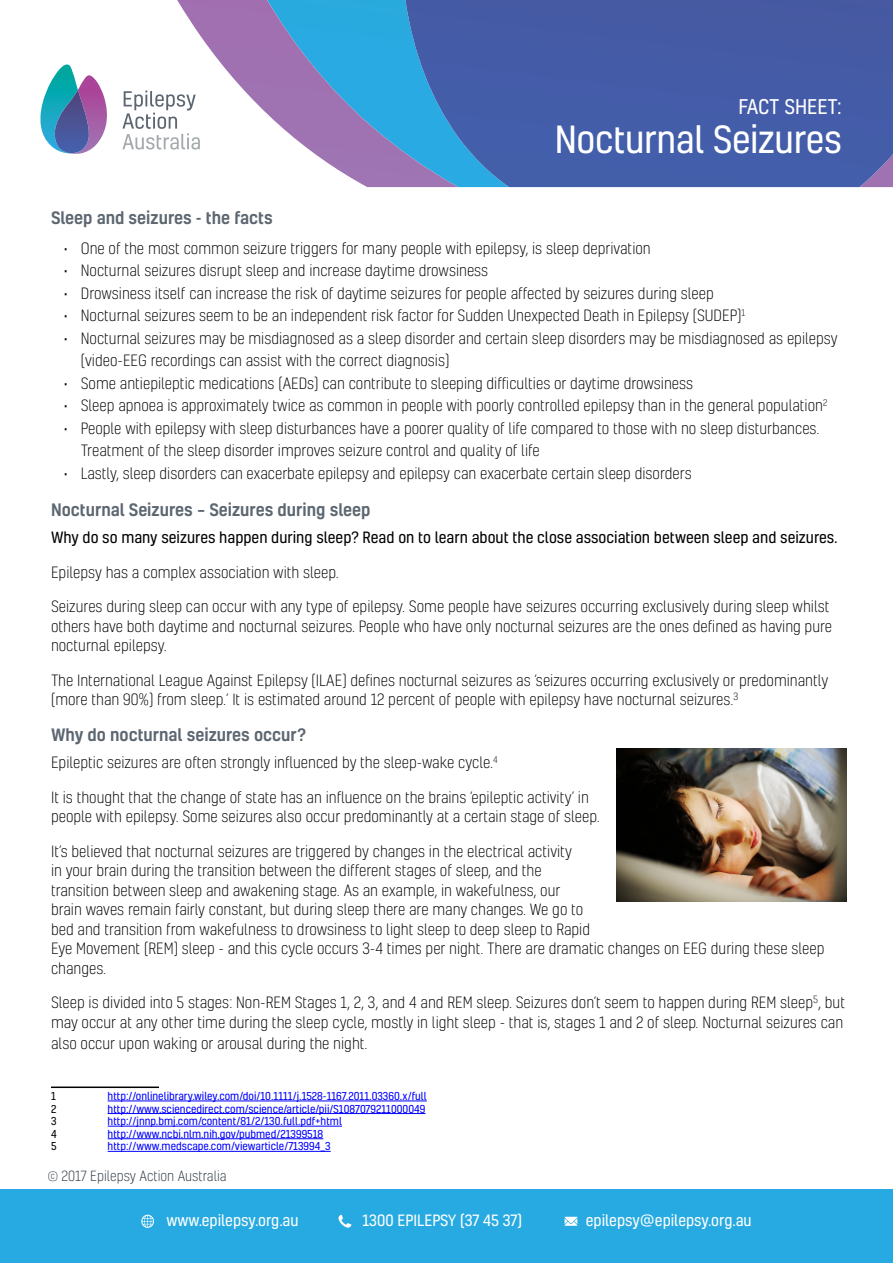
<style>
.page{position:relative;width:893px;height:1263px;background:#fff}
.page>*{position:absolute;margin:0;border:0;box-sizing:border-box;transform-origin:0 0}
.t1{font:36px "Kelson";letter-spacing:-.01em;color:#fff}
.t2{font:19.5px "Kelson";letter-spacing:-.015em;color:#fff}
.t3{font:500 16.5px "Kelson";color:#5d6771}
.t4{font:300 15px/19.5px "Kelson";color:#000}
.t5{font:15px "Kelson";color:#000}
.t6{font:15px "Kelson";color:#fff}
.t7{font:300 13.5px "Kelson";color:#29333d}
.t8{font:10.5px "Kelson";color:#00f}
.t9{font:10.5px "Kelson";color:#000}
</style>
<div class="page">
<div style="left:0;top:1190px;width:893px;height:73px;background:#27aae1"></div>
<svg style="left:141px;top:1215px;width:13px;height:13px"></svg>
<svg style="left:565px;top:1217px;width:12px;height:9px"></svg>
<svg style="left:338px;top:1215px;width:13px;height:12px"></svg>
<div style="left:617px;top:0;width:276px;height:187px;background:#445ba7"></div>
<img style="left:191px;top:0;width:426px;height:187px">
<svg style="left:40px;top:64px;width:67px;height:90px"></svg>
<img style="left:54px;top:90px;width:36px;height:63px">
<svg style="left:122px;top:91px;width:78px;height:59px"></svg>
<hr style="left:51px;top:1086px;width:108px;height:2px;background:#000">
<hr style="left:108px;top:1101px;width:319px;height:1px;background:#00f">
<hr style="left:108px;top:1113px;width:317px;height:1px;background:#00f">
<hr style="left:108px;top:1126px;width:234px;height:1px;background:#00f">
<hr style="left:108px;top:1138px;width:215px;height:1px;background:#00f">
<hr style="left:108px;top:1151px;width:223px;height:1px;background:#00f">
<img style="left:617px;top:748px;width:229px;height:153px">
<h2 class="t2" style="left:738px;top:93px;width:105px">FACT SHEET:</h2>
<h1 class="t1" style="left:555px;top:115px;width:289px">Nocturnal Seizures</h1>
<p class="t3" style="left:51px;top:206px;width:223px">Sleep and seizures - the facts</p>
<p class="t4" style="left:64px;top:238px;width:588px">• One of the most common seizure triggers for many people with epilepsy, is sleep deprivation</p>
<p class="t4" style="left:64px;top:261px;width:426px">• Nocturnal seizures disrupt sleep and increase daytime drowsiness</p>
<p class="t4" style="left:64px;top:283px;width:651px">• Drowsiness itself can increase the risk of daytime seizures for people affected by seizures during sleep</p>
<p class="t4" style="left:64px;top:306px;width:683px">• Nocturnal seizures seem to be an independent risk factor for Sudden Unexpected Death in Epilepsy (SUDEP)<sup>1</sup></p>
<p class="t4" style="left:81px;top:327px;width:758px;line-height:22.5px;text-indent:-17px">• Nocturnal seizures may be misdiagnosed as a sleep disorder and certain sleep disorders may be misdiagnosed as epilepsy (video-EEG recordings can assist with the correct diagnosis)</p>
<p class="t4" style="left:64px;top:373px;width:631px">• Some antiepileptic medications (AEDs) can contribute to sleeping difficulties or daytime drowsiness</p>
<p class="t4" style="left:64px;top:396px;width:765px">• Sleep apnoea is approximately twice as common in people with poorly controlled epilepsy than in the general population<sup>2</sup></p>
<p class="t4" style="left:81px;top:417px;width:740px;line-height:22.5px;text-indent:-17px">• People with epilepsy with sleep disturbances have a poorer quality of life compared to those with no sleep disturbances.<br>Treatment of the sleep disorder improves seizure control and quality of life</p>
<p class="t4" style="left:64px;top:463px;width:629px">• Lastly, sleep disorders can exacerbate epilepsy and epilepsy can exacerbate certain sleep disorders</p>
<p class="t3" style="left:51px;top:499px;width:321px">Nocturnal Seizures – Seizures during sleep</p>
<p class="t5" style="left:51px;top:528px;width:788px">Why do so many seizures happen during sleep? Read on to learn about the close association between sleep and seizures.</p>
<p class="t4" style="left:51px;top:562px;width:289px">Epilepsy has a complex association with sleep.</p>
<p class="t4" style="left:51px;top:597px;width:783px">Seizures during sleep can occur with any type of epilepsy. Some people have seizures occurring exclusively during sleep whilst others have both daytime and nocturnal seizures. People who have only nocturnal seizures are the ones defined as having pure nocturnal epilepsy.</p>
<p class="t4" style="left:51px;top:670px;width:779px">The International League Against Epilepsy (ILAE) defines nocturnal seizures as ‘seizures occurring exclusively or predominantly (more than 90%) from sleep.’ It is estimated around 12 percent of people with epilepsy have nocturnal seizures.<sup>3</sup></p>
<p class="t3" style="left:51px;top:724px;width:256px">Why do nocturnal seizures occur?</p>
<p class="t4" style="left:51px;top:753px;width:448px">Epileptic seizures are often strongly influenced by the sleep-wake cycle.<sup>4</sup></p>
<p class="t4" style="left:51px;top:787px;width:550px">It is thought that the change of state has an influence on the brains ‘epileptic activity’ in people with epilepsy. Some seizures also occur predominantly at a certain stage of sleep.</p>
<p class="t4" style="left:51px;top:841px;width:775px">It’s believed that nocturnal seizures are triggered by changes in the electrical activity<br>in your brain during the transition between the different stages of sleep, and the<br>transition between sleep and awakening stage. As an example, in wakefulness, our<br>brain waves remain fairly constant, but during sleep there are many changes. We go to<br>bed and transition from wakefulness to drowsiness to light sleep to deep sleep to Rapid<br>Eye Movement (REM) sleep - and this cycle occurs 3-4 times per night. There are dramatic changes on EEG during these sleep changes.</p>
<p class="t4" style="left:51px;top:993px;width:795px">Sleep is divided into 5 stages: Non-REM Stages 1, 2, 3, and 4 and REM sleep. Seizures don’t seem to happen during REM sleep<sup>5</sup>, but may occur at any other time during the sleep cycle, mostly in light sleep - that is, stages 1 and 2 of sleep. Nocturnal seizures can</p>
<p class="t4" style="left:51px;top:1033px;width:318px">also occur upon waking or arousal during the night.</p>
<p class="t9" style="left:51px;top:1089px;width:6px">1</p>
<p class="t8" style="left:108px;top:1089px;width:321px">http://onlinelibrary.wiley.com/doi/10.1111/j.1528-1167.2011.03360.x/full</p>
<p class="t9" style="left:51px;top:1101px;width:7px">2</p>
<p class="t8" style="left:108px;top:1101px;width:319px">http://www.sciencedirect.com/science/article/pii/S1087079211000049</p>
<p class="t9" style="left:51px;top:1114px;width:7px">3</p>
<p class="t8" style="left:108px;top:1114px;width:236px">http://jnnp.bmj.com/content/81/2/130.full.pdf+html</p>
<p class="t9" style="left:51px;top:1127px;width:7px">4</p>
<p class="t8" style="left:108px;top:1127px;width:217px">http://www.ncbi.nlm.nih.gov/pubmed/21399518</p>
<p class="t9" style="left:51px;top:1139px;width:7px">5</p>
<p class="t8" style="left:108px;top:1139px;width:225px">http://www.medscape.com/viewarticle/713994_3</p>
<p class="t7" style="left:48px;top:1167px;width:180px">© 2017 Epilepsy Action Australia</p>
<p class="t6" style="left:167px;top:1211px;width:134px">www.epilepsy.org.au</p>
<p class="t6" style="left:362px;top:1211px;width:161px">1300 EPILEPSY (37 45 37)</p>
<p class="t6" style="left:586px;top:1211px;width:167px">epilepsy@epilepsy.org.au</p>
</div>
